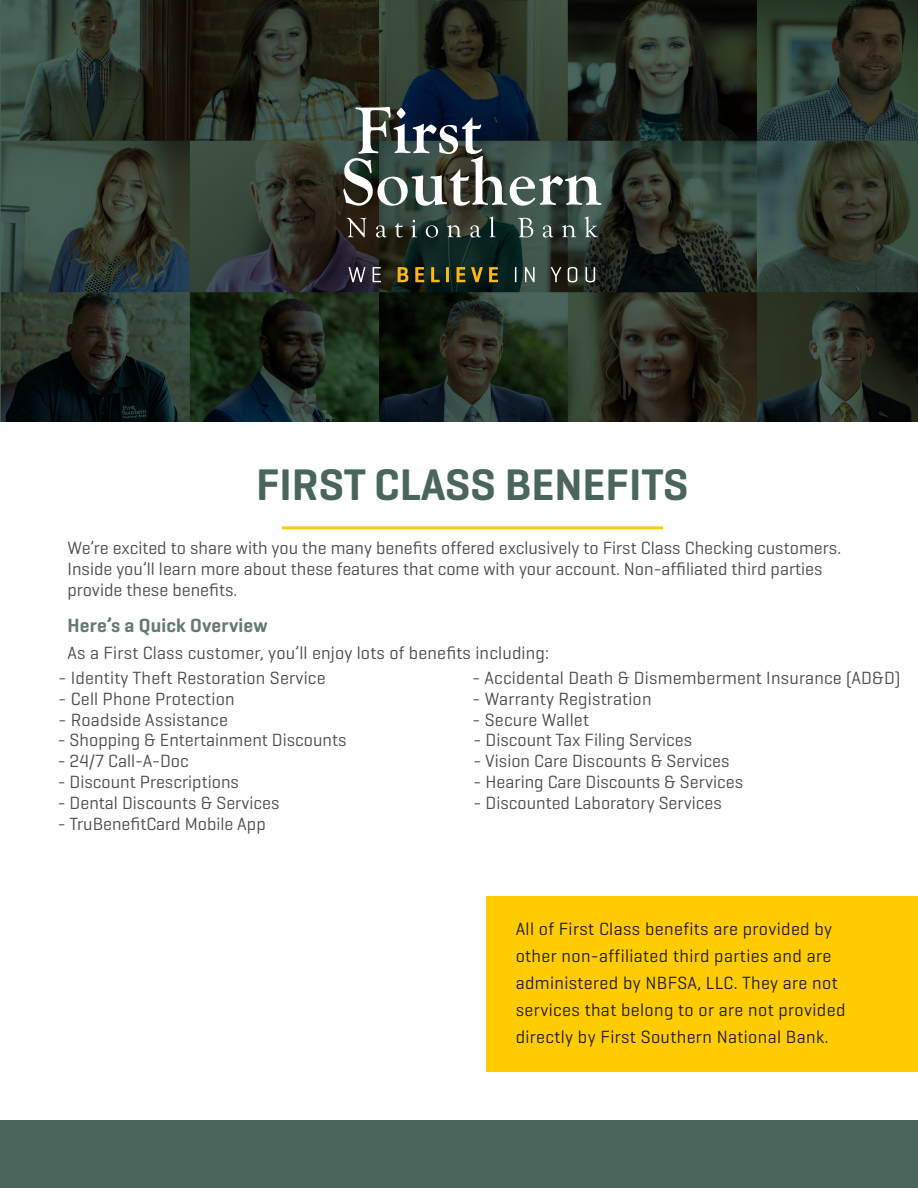
<style>
.page{position:relative;width:918px;height:1188px;background:#fff}
.page>*{position:absolute;margin:0;border:0;box-sizing:border-box;transform-origin:0 0}
.t1{font:600 45px "Geogrotesque";color:#4a665c}
.t2{font:600 19.5px "Geogrotesque";letter-spacing:.01em;color:#637a73}
.t3{font:18px/21px "Geogrotesque";color:#4b4c4d}
.t4{font:18px "Geogrotesque";color:#4d4d4f}
.t5{font:18px/27px "Geogrotesque";letter-spacing:.02em;color:#231f20}
</style>
<div class="page">
<svg style="left:0;top:0;width:918px;height:422px;background:#273128"></svg>
<svg style="left:343px;top:107px;width:259px;height:99px"></svg>
<svg style="left:347px;top:218px;width:19px;height:19px"></svg>
<svg style="left:376px;top:225px;width:11px;height:13px"></svg>
<svg style="left:395px;top:223px;width:8px;height:15px"></svg>
<svg style="left:411px;top:220px;width:6px;height:17px"></svg>
<svg style="left:426px;top:225px;width:12px;height:13px"></svg>
<svg style="left:447px;top:225px;width:15px;height:12px"></svg>
<svg style="left:470px;top:225px;width:11px;height:13px"></svg>
<svg style="left:489px;top:216px;width:6px;height:21px"></svg>
<svg style="left:518px;top:218px;width:15px;height:19px"></svg>
<svg style="left:543px;top:225px;width:10px;height:13px"></svg>
<svg style="left:562px;top:225px;width:14px;height:12px"></svg>
<svg style="left:584px;top:216px;width:14px;height:21px"></svg>
<svg style="left:348px;top:267px;width:17px;height:15px"></svg>
<svg style="left:373px;top:267px;width:8px;height:15px"></svg>
<svg style="left:398px;top:267px;width:10px;height:15px"></svg>
<svg style="left:415px;top:267px;width:9px;height:15px"></svg>
<svg style="left:431px;top:267px;width:9px;height:15px"></svg>
<hr style="left:446px;top:267px;width:3px;height:15px;background:#fcb615">
<svg style="left:457px;top:267px;width:8px;height:15px"></svg>
<svg style="left:471px;top:267px;width:12px;height:15px"></svg>
<svg style="left:489px;top:267px;width:9px;height:15px"></svg>
<svg style="left:515px;top:267px;width:1px;height:15px"></svg>
<svg style="left:525px;top:267px;width:10px;height:15px"></svg>
<svg style="left:551px;top:267px;width:10px;height:15px"></svg>
<svg style="left:568px;top:267px;width:9px;height:15px"></svg>
<svg style="left:586px;top:267px;width:9px;height:15px"></svg>
<hr style="left:282px;top:526px;width:381px;height:3px;background:#fc0">
<div style="left:486px;top:896px;width:432px;height:176px;background:#fc0"></div>
<div style="left:0;top:1120px;width:918px;height:68px;background:#4a665c"></div>
<p class="t1" style="left:256px;top:457px;width:434px">FIRST CLASS BENEFITS</p>
<p class="t3" style="left:68px;top:537px;width:775px">We’re excited to share with you the many benefits offered exclusively to First Class Checking customers.<br>Inside you’ll learn more about these features that come with your account. Non-affiliated third parties provide these benefits.</p>
<p class="t2" style="left:68px;top:613px;width:202px">Here’s a Quick Overview</p>
<p class="t3" style="left:68px;top:642px;width:483px">As a First Class customer, you’ll enjoy lots of benefits including:</p>
<p class="t3" style="left:58px;top:667px;width:269px">- Identity Theft Restoration Service</p>
<p class="t3" style="left:58px;top:688px;width:178px">- Cell Phone Protection</p>
<p class="t3" style="left:58px;top:709px;width:171px">- Roadside Assistance</p>
<p class="t3" style="left:472px;top:667px;width:430px">- Accidental Death &amp; Dismemberment Insurance (AD&amp;D)</p>
<p class="t3" style="left:472px;top:688px;width:181px">- Warranty Registration</p>
<p class="t3" style="left:472px;top:709px;width:118px">- Secure Wallet</p>
<p class="t4" style="left:58px;top:729px;width:290px">- Shopping &amp; Entertainment Discounts</p>
<p class="t4" style="left:474px;top:729px;width:220px">- Discount Tax Filing Services</p>
<p class="t4" style="left:58px;top:750px;width:133px">- 24/7 Call-A-Doc</p>
<p class="t4" style="left:474px;top:750px;width:258px">- Vision Care Discounts &amp; Services</p>
<p class="t4" style="left:58px;top:771px;width:183px">- Discount Prescriptions</p>
<p class="t4" style="left:474px;top:771px;width:271px">- Hearing Care Discounts &amp; Services</p>
<p class="t4" style="left:58px;top:792px;width:223px">- Dental Discounts &amp; Services</p>
<p class="t4" style="left:474px;top:792px;width:250px">- Discounted Laboratory Services</p>
<p class="t4" style="left:58px;top:813px;width:210px">- TruBenefitCard Mobile App</p>
<p class="t5" style="left:516px;top:915px;width:331px">All of First Class benefits are provided by other non-affiliated third parties and are administered by NBFSA, LLC. They are not services that belong to or are not provided directly by First Southern National Bank.</p>
</div>
